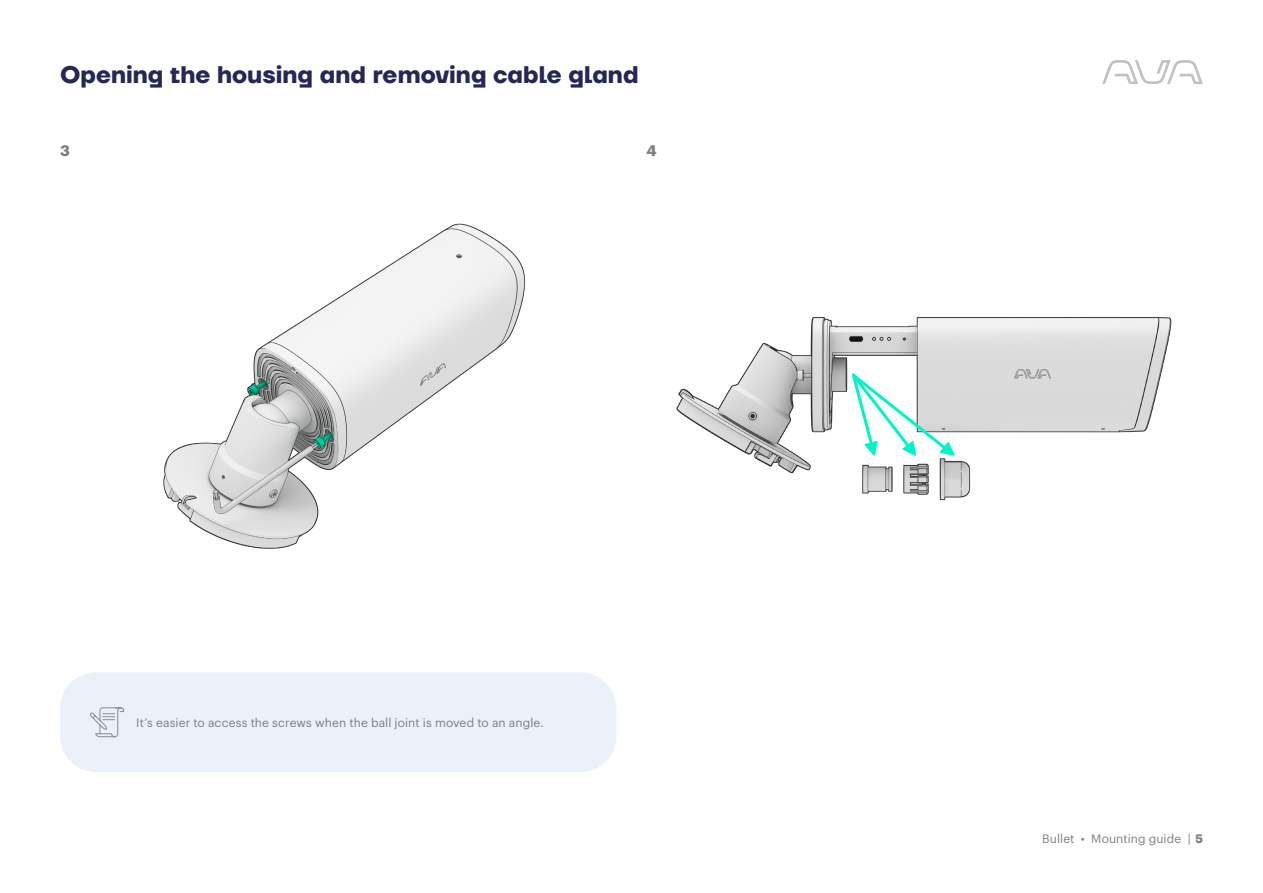
<style>
.page{position:relative;width:1263px;height:893px;background:#fff}
.page>*{position:absolute;margin:0;border:0;box-sizing:border-box;transform-origin:0 0}
.t1{font:700 24px "TT Firs Neue";color:#262657}
.t2{font:700 15px "Graphik";color:#7f7f81}
.t3{font:12px "Graphik";letter-spacing:.01em;color:#7f7f81}
.s1{font-weight:700}
</style>
<div class="page">
<svg style="left:1102px;top:60px;width:101px;height:24px"></svg>
<img style="left:163px;top:223px;width:363px;height:326px">
<img style="left:676px;top:317px;width:496px;height:184px">
<div style="left:60px;top:672px;width:556px;height:100px;background:#ecf0f8;border-radius:36px"></div>
<svg style="left:90px;top:707px;width:35px;height:30px"></svg>
<svg style="left:851px;top:373px;width:104px;height:82px"></svg>
<h1 class="t1" style="left:60px;top:58px;width:580px">Opening the housing and removing cable gland</h1>
<p class="t2" style="left:60px;top:139px;width:11px">3</p>
<p class="t2" style="left:646px;top:139px;width:12px">4</p>
<p class="t3" style="left:136px;top:713px;width:409px">It’s easier to access the screws when the ball joint is moved to an angle.</p>
<p class="t3" style="left:1042px;top:829px;width:162px">Bullet • Mounting guide | <span class="s1">5</span></p>
</div>
